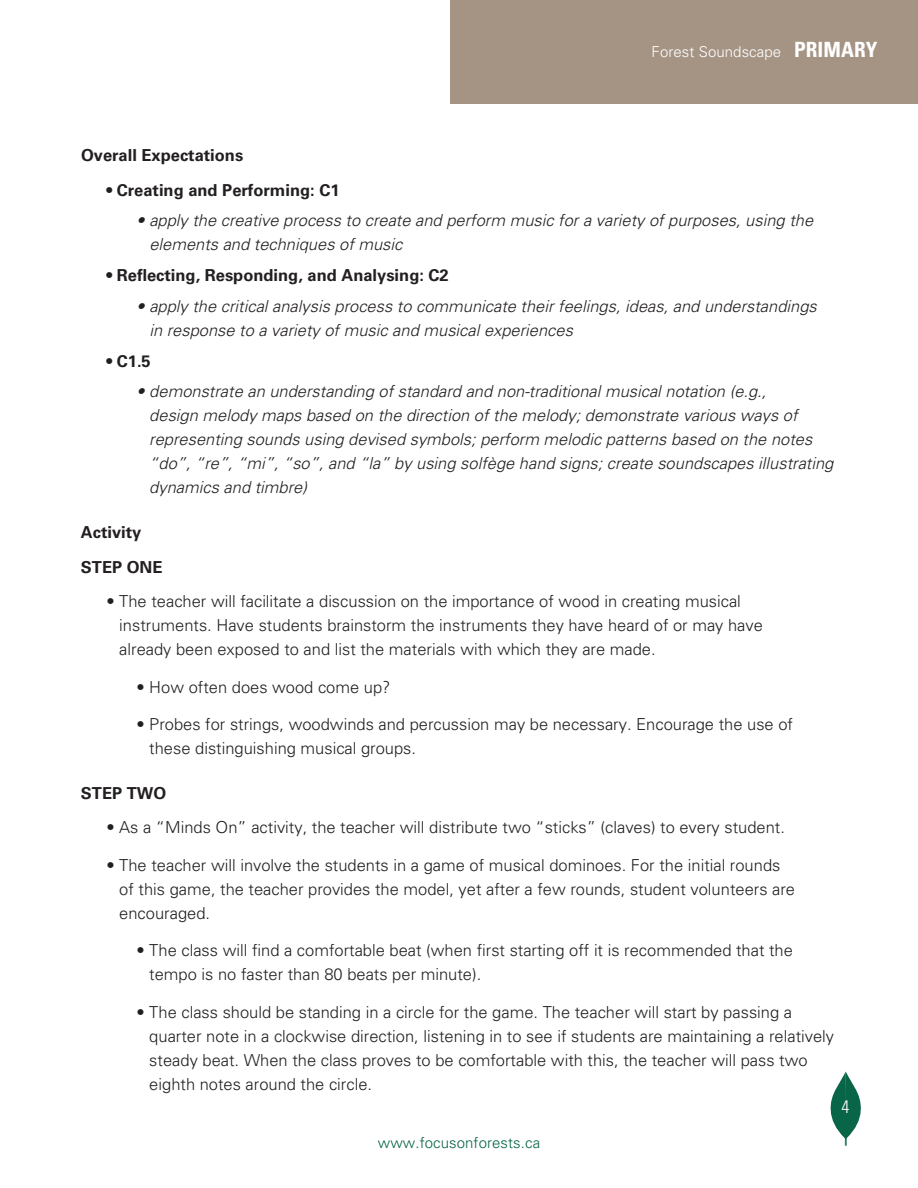
<style>
.page{position:relative;width:918px;height:1188px;background:#fff}
.page>*{position:absolute;margin:0;border:0;box-sizing:border-box;transform-origin:0 0}
.t1{font:300 condensed 18px "Univers";color:#fff}
.t2{font:300 16.5px/24px "Univers";color:#231f20}
.t3{font:italic 300 16.5px/24px "Univers";color:#231f20}
.t4{font:700 16.5px/34.8px "Univers";color:#231f20}
.t5{font:300 15px "Univers";letter-spacing:.005em;color:#fff}
.t6{font:300 15px "Univers";letter-spacing:.005em;color:#096547}
.s1{font-weight:700;font-stretch:condensed;font-size:21px}
</style>
<div class="page">
<div style="left:451px;top:0;width:467px;height:103px;background:#a59484"></div>
<svg style="left:831px;top:1072px;width:30px;height:74px"></svg>
<p class="t5" style="left:652px;top:43px;width:227px">Forest Soundscape <span class="s1">PRIMARY</span></p>
<p class="t4" style="left:81px;top:138px;width:164px">Overall Expectations</p>
<p class="t4" style="left:106px;top:173px;width:235px">• Creating and Performing: C1</p>
<p class="t3" style="left:149px;top:209px;width:665px;text-indent:-13px">• apply the creative process to create and perform music for a variety of purposes, using the elements and techniques of music</p>
<p class="t4" style="left:106px;top:258px;width:344px">• Reflecting, Responding, and Analysing: C2</p>
<p class="t3" style="left:149px;top:294px;width:669px;text-indent:-13px">• apply the critical analysis process to communicate their feelings, ideas, and understandings in response to a variety of music and musical experiences</p>
<p class="t4" style="left:106px;top:344px;width:46px">• C1.5</p>
<p class="t3" style="left:149px;top:380px;width:686px;text-indent:-13px">• demonstrate an understanding of standard and non-traditional musical notation (e.g.,<br>design melody maps based on the direction of the melody; demonstrate various ways of representing sounds using devised symbols; perform melodic patterns based on the notes “do”, “re”, “mi”, “so”, and “la” by using solfège hand signs; create soundscapes illustrating dynamics and timbre)</p>
<p class="t4" style="left:81px;top:515px;width:83px">Activity<br>STEP ONE</p>
<p class="t2" style="left:119px;top:590px;width:645px;text-indent:-13px">• The teacher will facilitate a discussion on the importance of wood in creating musical instruments. Have students brainstorm the instruments they have heard of or may have already been exposed to and list the materials with which they are made.</p>
<p class="t2" style="left:136px;top:675px;width:256px">• How often does wood come up?</p>
<p class="t2" style="left:149px;top:713px;width:645px;text-indent:-13px">• Probes for strings, woodwinds and percussion may be necessary. Encourage the use of these distinguishing musical groups.</p>
<p class="t4" style="left:81px;top:776px;width:87px">STEP TWO</p>
<p class="t2" style="left:106px;top:816px;width:680px">• As a “Minds On” activity, the teacher will distribute two “sticks” (claves) to every student.</p>
<p class="t2" style="left:119px;top:853px;width:677px;text-indent:-13px">• The teacher will involve the students in a game of musical dominoes. For the initial rounds of this game, the teacher provides the model, yet after a few rounds, student volunteers are encouraged.</p>
<p class="t2" style="left:149px;top:939px;width:645px;text-indent:-13px">• The class will find a comfortable beat (when first starting off it is recommended that the tempo is no faster than 80 beats per minute).</p>
<p class="t2" style="left:149px;top:1000px;width:686px;text-indent:-13px">• The class should be standing in a circle for the game. The teacher will start by passing a quarter note in a clockwise direction, listening in to see if students are maintaining a relatively steady beat. When the class proves to be comfortable with this, the teacher will pass two eighth notes around the circle.</p>
<p class="t1" style="left:842px;top:1095px;width:9px">4</p>
<p class="t6" style="left:378px;top:1134px;width:164px">www.focusonforests.ca</p>
</div>
